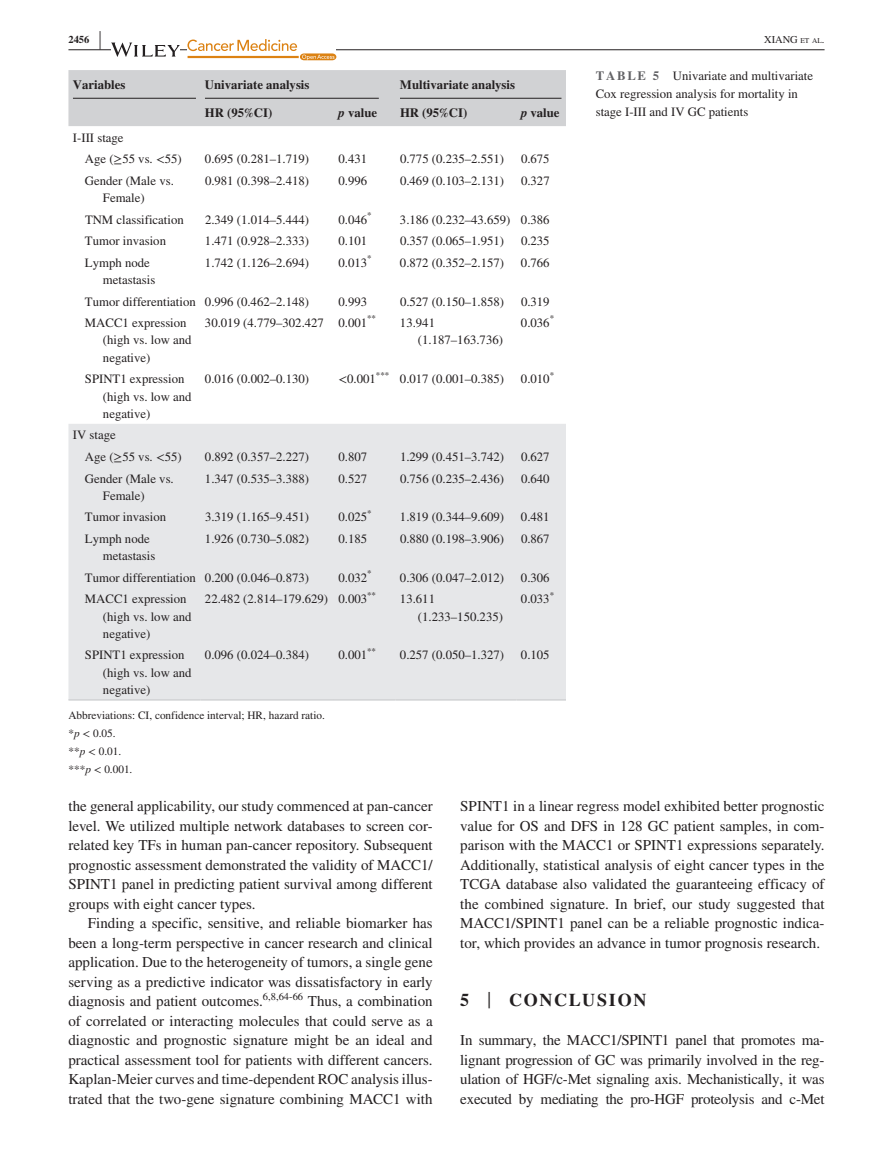
<style>
.page{position:relative;width:893px;height:1174px;background:#fff}
.page>*{position:absolute;margin:0;border:0;box-sizing:border-box;transform-origin:0 0}
.t1{font:700 25.95px "STIX";color:#231f20;scale:.36 1}
.t2{font:700 18px "STIX";letter-spacing:.1em;color:#231f20}
.t3{font:15px/19.5px "STIX";color:#231f20;text-align:justify}
.t4{font:12.75px/17.2px "STIX";color:#231f20}
.t5{font:700 12.75px "STIX";color:#231f20}
.t6{font:11.25px/18px "STIX";color:#231f20}
.t7{font:10.5px "STIX";color:#231f20}
.t8{font:10.5px "STIX";color:#231f20}
.t9{font:700 10.5px "STIX";color:#231f20}
.t10{font:8.85px "STIX";color:#231f20}
.s1{font-size:7.35px}
.s2{font-style:italic}
.s3{font-weight:700;color:#636366}
.s4{font-weight:400;font-size:23.7px}
</style>
<div class="page">
<hr style="left:68px;top:49px;width:756px;height:1px;background:#231f20">
<svg style="left:111px;top:43px;width:69px;height:14px"></svg>
<svg style="left:187px;top:39px;width:149px;height:21px"></svg>
<div style="left:68px;top:70px;width:498px;height:56px;background:#d1d2d4"></div>
<div style="left:68px;top:424px;width:498px;height:275px;background:#e6e7e9"></div>
<hr style="left:68px;top:699px;width:132px;height:1px;background:#d1d2d4">
<hr style="left:200px;top:699px;width:134px;height:1px;background:#d1d2d4">
<hr style="left:334px;top:699px;width:61px;height:1px;background:#d1d2d4">
<hr style="left:395px;top:699px;width:121px;height:1px;background:#d1d2d4">
<hr style="left:516px;top:699px;width:50px;height:1px;background:#d1d2d4">
<hr style="left:73px;top:98px;width:123px;height:1px;background:#231f20">
<hr style="left:205px;top:98px;width:174px;height:1px;background:#231f20">
<hr style="left:400px;top:98px;width:161px;height:1px;background:#231f20">
<p class="t9" style="left:68px;top:33px;width:22px">2456</p>
<h1 class="t1" style="left:99px;top:25px;width:7px">|</h1>
<p class="t7" style="left:764px;top:32px;width:62px">XIANG <span class="s1">et al</span>.</p>
<p class="t5" style="left:73px;top:77px;width:54px">Variables</p>
<p class="t5" style="left:205px;top:77px;width:106px">Univariate analysis</p>
<p class="t5" style="left:400px;top:77px;width:117px">Multivariate analysis</p>
<p class="t5" style="left:205px;top:105px;width:69px">HR (95%CI)</p>
<p class="t5" style="left:338px;top:105px;width:40px"><span class="s2">p</span> value</p>
<p class="t5" style="left:400px;top:105px;width:69px">HR (95%CI)</p>
<p class="t5" style="left:521px;top:105px;width:40px"><span class="s2">p</span> value</p>
<p class="t4" style="left:85px;top:127px;width:98px;line-height:21.6px;text-indent:-12px">I-III stage<br>Age (≥55 vs. &lt;55)</p>
<p class="t4" style="left:205px;top:151px;width:106px">0.695 (0.281–1.719)</p>
<p class="t4" style="left:338px;top:151px;width:30px">0.431</p>
<p class="t4" style="left:400px;top:151px;width:106px">0.775 (0.235–2.551)</p>
<p class="t4" style="left:521px;top:151px;width:30px">0.675</p>
<p class="t4" style="left:103px;top:173px;width:72px;text-indent:-18px">Gender (Male vs.<br>Female)</p>
<p class="t4" style="left:205px;top:173px;width:106px">0.981 (0.398–2.418)</p>
<p class="t4" style="left:338px;top:173px;width:30px">0.996</p>
<p class="t4" style="left:400px;top:173px;width:106px">0.469 (0.103–2.131)</p>
<p class="t4" style="left:521px;top:173px;width:30px">0.327</p>
<p class="t4" style="left:85px;top:212px;width:100px">TNM classification</p>
<p class="t4" style="left:205px;top:212px;width:106px">2.349 (1.014–5.444)</p>
<p class="t4" style="left:339px;top:212px;width:35px">0.046<sup>*</sup></p>
<p class="t4" style="left:400px;top:212px;width:151px">3.186 (0.232–43.659) 0.386</p>
<p class="t4" style="left:85px;top:233px;width:83px">Tumor invasion</p>
<p class="t4" style="left:205px;top:233px;width:106px">1.471 (0.928–2.333)</p>
<p class="t4" style="left:338px;top:233px;width:30px">0.101</p>
<p class="t4" style="left:400px;top:233px;width:106px">0.357 (0.065–1.951)</p>
<p class="t4" style="left:521px;top:233px;width:30px">0.235</p>
<p class="t4" style="left:103px;top:255px;width:54px;text-indent:-18px">Lymph node metastasis</p>
<p class="t4" style="left:205px;top:255px;width:106px">1.742 (1.126–2.694)</p>
<p class="t4" style="left:338px;top:255px;width:35px">0.013<sup>*</sup></p>
<p class="t4" style="left:400px;top:255px;width:106px">0.872 (0.352–2.157)</p>
<p class="t4" style="left:521px;top:255px;width:30px">0.766</p>
<p class="t4" style="left:85px;top:293px;width:226px">Tumor differentiation 0.996 (0.462–2.148)</p>
<p class="t4" style="left:338px;top:293px;width:30px">0.993</p>
<p class="t4" style="left:400px;top:293px;width:106px">0.527 (0.150–1.858)</p>
<p class="t4" style="left:521px;top:293px;width:30px">0.319</p>
<p class="t4" style="left:103px;top:315px;width:90px;text-indent:-18px">MACC1 expression (high vs. low and negative)</p>
<p class="t4" style="left:205px;top:315px;width:173px">30.019 (4.779–302.427 0.001<sup>**</sup></p>
<p class="t4" style="left:418px;top:315px;width:86px;text-indent:-18px">13.941 (1.187–163.736)</p>
<p class="t4" style="left:521px;top:315px;width:30px">0.036</p>
<p class="t10" style="left:550px;top:312px;width:6px">*</p>
<p class="t10" style="left:376px;top:368px;width:15px">***</p>
<p class="t4" style="left:103px;top:371px;width:90px;text-indent:-18px">SPINT1 expression (high vs. low and negative)</p>
<p class="t4" style="left:205px;top:371px;width:106px">0.016 (0.002–0.130)</p>
<p class="t4" style="left:338px;top:371px;width:39px">&lt;0.001</p>
<p class="t10" style="left:550px;top:368px;width:6px">*</p>
<p class="t4" style="left:400px;top:371px;width:106px">0.017 (0.001–0.385)</p>
<p class="t4" style="left:521px;top:371px;width:30px">0.010</p>
<p class="t4" style="left:85px;top:425px;width:98px;line-height:21.6px;text-indent:-12px">IV stage<br>Age (≥55 vs. &lt;55)</p>
<p class="t4" style="left:205px;top:449px;width:106px">0.892 (0.357–2.227)</p>
<p class="t4" style="left:338px;top:449px;width:30px">0.807</p>
<p class="t4" style="left:400px;top:449px;width:106px">1.299 (0.451–3.742)</p>
<p class="t4" style="left:521px;top:449px;width:30px">0.627</p>
<p class="t4" style="left:103px;top:470px;width:72px;text-indent:-18px">Gender (Male vs.<br>Female)</p>
<p class="t4" style="left:205px;top:470px;width:106px">1.347 (0.535–3.388)</p>
<p class="t4" style="left:338px;top:470px;width:30px">0.527</p>
<p class="t4" style="left:400px;top:470px;width:106px">0.756 (0.235–2.436)</p>
<p class="t4" style="left:521px;top:470px;width:30px">0.640</p>
<p class="t4" style="left:85px;top:509px;width:83px">Tumor invasion</p>
<p class="t4" style="left:205px;top:509px;width:106px">3.319 (1.165–9.451)</p>
<p class="t4" style="left:338px;top:509px;width:35px">0.025<sup>*</sup></p>
<p class="t4" style="left:400px;top:509px;width:106px">1.819 (0.344–9.609)</p>
<p class="t4" style="left:521px;top:509px;width:30px">0.481</p>
<p class="t4" style="left:103px;top:531px;width:54px;text-indent:-18px">Lymph node metastasis</p>
<p class="t4" style="left:205px;top:531px;width:106px">1.926 (0.730–5.082)</p>
<p class="t4" style="left:338px;top:531px;width:30px">0.185</p>
<p class="t4" style="left:400px;top:531px;width:106px">0.880 (0.198–3.906)</p>
<p class="t4" style="left:521px;top:531px;width:30px">0.867</p>
<p class="t4" style="left:85px;top:569px;width:226px">Tumor differentiation 0.200 (0.046–0.873)</p>
<p class="t4" style="left:338px;top:569px;width:35px">0.032<sup>*</sup></p>
<p class="t4" style="left:400px;top:569px;width:106px">0.306 (0.047–2.012)</p>
<p class="t4" style="left:521px;top:569px;width:30px">0.306</p>
<p class="t4" style="left:103px;top:591px;width:90px;text-indent:-18px">MACC1 expression (high vs. low and negative)</p>
<p class="t4" style="left:205px;top:591px;width:173px">22.482 (2.814–179.629) 0.003<sup>**</sup></p>
<p class="t4" style="left:418px;top:591px;width:86px;text-indent:-18px">13.611 (1.233–150.235)</p>
<p class="t4" style="left:521px;top:591px;width:35px">0.033<sup>*</sup></p>
<p class="t4" style="left:103px;top:647px;width:90px;text-indent:-18px">SPINT1 expression (high vs. low and negative)</p>
<p class="t4" style="left:205px;top:647px;width:106px">0.096 (0.024–0.384)</p>
<p class="t4" style="left:338px;top:647px;width:39px">0.001<sup>**</sup></p>
<p class="t4" style="left:400px;top:647px;width:106px">0.257 (0.050–1.327)</p>
<p class="t4" style="left:521px;top:647px;width:30px">0.105</p>
<p class="t6" style="left:68px;top:706px;width:258px">Abbreviations: CI, confidence interval; HR, hazard ratio. *<span class="s2">p</span> &lt; 0.05.<br>**<span class="s2">p</span> &lt; 0.01.<br>***<span class="s2">p</span> &lt; 0.001.</p>
<p class="t4" style="left:596px;top:67px;width:219px;line-height:18px"><span class="s3">TABLE 5</span> Univariate and multivariate<br>Cox regression analysis for mortality in stage I-III and IV GC patients</p>
<p class="t3" style="left:68px;top:797px;width:366px">the general applicability, our study commenced at pan-cancer level. We utilized multiple network databases to screen cor&shy;related key TFs in human pan-cancer repository. Subsequent prognostic assessment demonstrated the validity of MACC1/ SPINT1 panel in predicting patient survival among different groups with eight cancer types.</p>
<p class="t3" style="left:68px;top:914px;width:366px;text-indent:20px">Finding a specific, sensitive, and reliable biomarker has been a long-term perspective in cancer research and clinical application. Due to the heterogeneity of tumors, a single gene serving as a predictive indicator was dissatisfactory in early diagnosis and patient outcomes.</p>
<p class="t8" style="left:263px;top:989px;width:42px">6,8,64-66</p>
<p class="t3" style="left:68px;top:992px;width:366px;text-indent:239px">Thus, a combination of correlated or interacting molecules that could serve as a diagnostic and prognostic signature might be an ideal and practical assessment tool for patients with different cancers.<br>Kaplan-Meier curves and time-dependent ROC analysis illus&shy;trated that the two-gene signature combining MACC1 with</p>
<p class="t3" style="left:460px;top:797px;width:366px">SPINT1 in a linear regress model exhibited better prognostic value for OS and DFS in 128 GC patient samples, in com&shy;parison with the MACC1 or SPINT1 expressions separately.<br>Additionally, statistical analysis of eight cancer types in the TCGA database also validated the guaranteeing efficacy of the combined signature. In brief, our study suggested that MACC1/SPINT1 panel can be a reliable prognostic indica&shy;tor, which provides an advance in tumor prognosis research.</p>
<p class="t2" style="left:460px;top:989px;width:188px">5 <span class="s4">|</span> CONCLUSION</p>
<p class="t3" style="left:460px;top:1031px;width:366px">In summary, the MACC1/SPINT1 panel that promotes ma&shy;lignant progression of GC was primarily involved in the reg&shy;ulation of HGF/c-Met signaling axis. Mechanistically, it was executed by mediating the pro-HGF proteolysis and c-Met</p>
</div>
